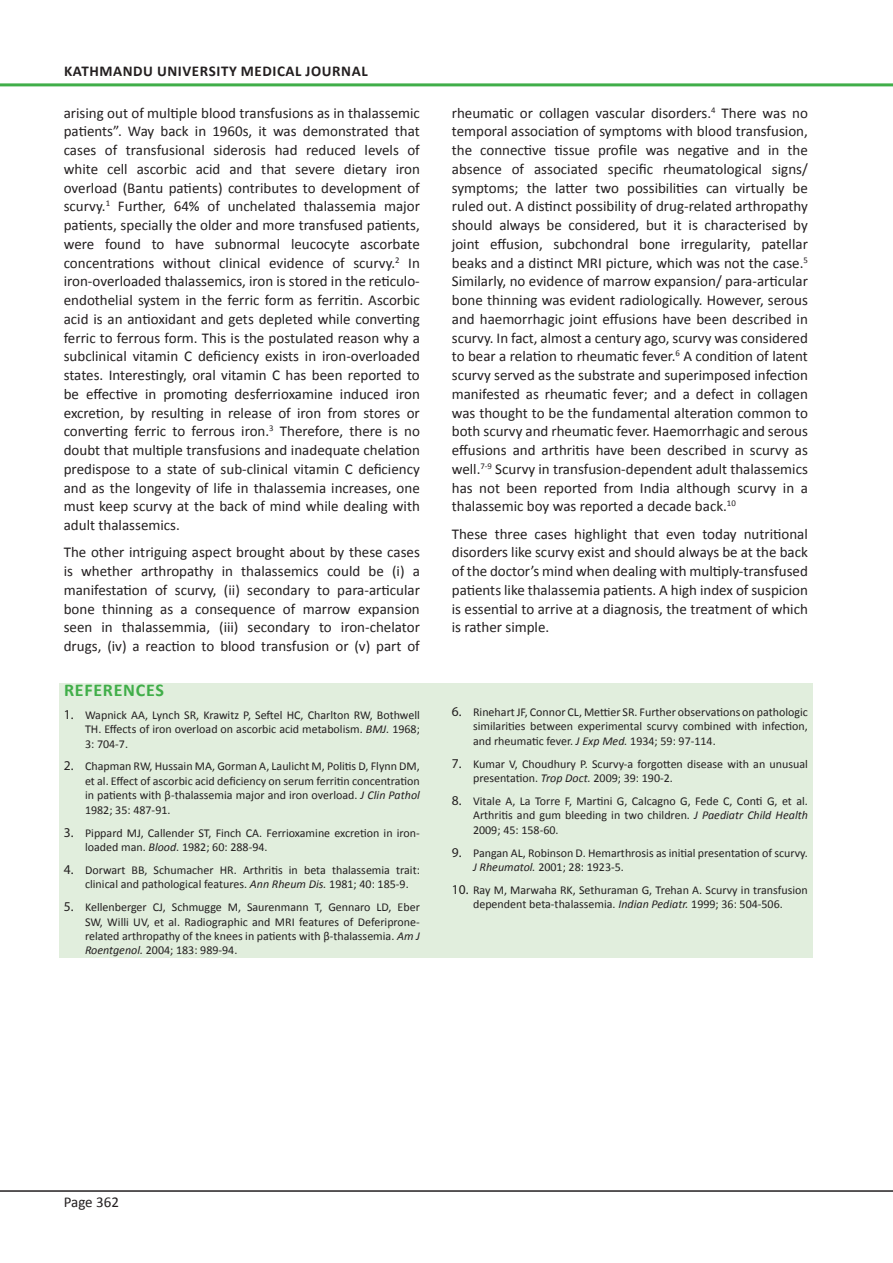
<style>
.page{position:relative;width:893px;height:1263px;background:#fff}
.page>*{position:absolute;margin:0;border:0;box-sizing:border-box;transform-origin:0 0}
.Heading_2_-_Sub_head{font:700 18px "Calibri";letter-spacing:.04em;color:#40ae49}
.Normal_Text{font:15px/18.8px "Calibri";color:#231f20;text-align:justify}
.t1{font:700 15px "Calibri";letter-spacing:.04em;color:#231f20}
.Refrence_Text{font:12px/14.4px "Calibri";color:#231f20;text-align:justify}
.s1{font-family:"Myriad Pro";font-size:13.5px}
.s2{font-style:italic}
</style>
<div class="page">
<hr style="left:0;top:1190px;width:893px;height:2px;background:#231f20">
<hr style="left:0;top:83px;width:893px;height:3px;background:#40ae49">
<div style="left:59px;top:684px;width:754px;height:274px;background:#e1eedd"></div>
<p class="t1" style="left:64px;top:61px;width:305px">KATHMANDU UNIVERSITY MEDICAL JOURNAL</p>
<p class="Normal_Text" style="left:64px;top:103px;width:358px">arising out of multiple blood transfusions as in thalassemic patients”. Way back in 1960s, it was demonstrated that cases of transfusional siderosis had reduced levels of white cell ascorbic acid and that severe dietary iron overload (Bantu patients) contributes to development of scurvy.<sup>1</sup> Further, 64% of unchelated thalassemia major patients, specially the older and more transfused patients, were found to have subnormal leucocyte ascorbate concentrations without clinical evidence of scurvy.<sup>2</sup> In iron-overloaded thalassemics, iron is stored in the reticulo&shy;endothelial system in the ferric form as ferritin. Ascorbic acid is an antioxidant and gets depleted while converting ferric to ferrous form. This is the postulated reason why a subclinical vitamin C deficiency exists in iron-overloaded states. Interestingly, oral vitamin C has been reported to be effective in promoting desferrioxamine induced iron excretion, by resulting in release of iron from stores or converting ferric to ferrous iron.<sup>3</sup> Therefore, there is no doubt that multiple transfusions and inadequate chelation predispose to a state of sub-clinical vitamin C deficiency and as the longevity of life in thalassemia increases, one must keep scurvy at the back of mind while dealing with adult thalassemics.</p>
<p class="Normal_Text" style="left:64px;top:543px;width:358px">The other intriguing aspect brought about by these cases is whether arthropathy in thalassemics could be (i) a manifestation of scurvy, (ii) secondary to para-articular bone thinning as a consequence of marrow expansion seen in thalassemmia, (iii) secondary to iron-chelator drugs, (iv) a reaction to blood transfusion or (v) part of</p>
<p class="Heading_2_-_Sub_head" style="left:64px;top:678px;width:101px">REFERENCES</p>
<p class="Refrence_Text" style="left:85px;top:707px;width:336px;text-indent:-21px"><span class="s1">1.</span> Wapnick AA, Lynch SR, Krawitz P, Seftel HC, Charlton RW, Bothwell TH. Effects of iron overload on ascorbic acid metabolism. <span class="s2">BMJ.</span> 1968; 3: 704-7.</p>
<p class="Refrence_Text" style="left:85px;top:759px;width:336px;text-indent:-21px"><span class="s1">2.</span> Chapman RW, Hussain MA, Gorman A, Laulicht M, Politis D, Flynn DM, et al. Effect of ascorbic acid deficiency on serum ferritin concentration in patients with β-thalassemia major and iron overload. <span class="s2">J Clin Pathol </span>1982; 35: 487-91.</p>
<p class="Refrence_Text" style="left:85px;top:825px;width:336px;text-indent:-21px"><span class="s1">3.</span> Pippard MJ, Callender ST, Finch CA. Ferrioxamine excretion in iron&shy;loaded man. <span class="s2">Blood</span>. 1982; 60: 288-94.</p>
<p class="Refrence_Text" style="left:85px;top:863px;width:336px;text-indent:-21px"><span class="s1">4.</span> Dorwart BB, Schumacher HR. Arthritis in beta thalassemia trait: clinical and pathological features. <span class="s2">Ann Rheum Dis.</span> 1981; 40: 185-9.</p>
<p class="Refrence_Text" style="left:85px;top:900px;width:336px;text-indent:-21px"><span class="s1">5.</span> Kellenberger CJ, Schmugge M, Saurenmann T, Gennaro LD, Eber SW, Willi UV, et al. Radiographic and MRI features of Deferiprone&shy;related arthropathy of the knees in patients with β-thalassemia. <span class="s2">Am J Roentgenol.</span> 2004; 183: 989-94.</p>
<p class="Normal_Text" style="left:452px;top:103px;width:358px">rheumatic or collagen vascular disorders.<sup>4</sup> There was no temporal association of symptoms with blood transfusion, the connective tissue profile was negative and in the absence of associated specific rheumatological signs/ symptoms; the latter two possibilities can virtually be ruled out. A distinct possibility of drug-related arthropathy should always be considered, but it is characterised by joint effusion, subchondral bone irregularity, patellar beaks and a distinct MRI picture, which was not the case.<sup>5<br></sup>Similarly, no evidence of marrow expansion/ para-articular bone thinning was evident radiologically. However, serous and haemorrhagic joint effusions have been described in scurvy. In fact, almost a century ago, scurvy was considered to bear a relation to rheumatic fever.<sup>6</sup> A condition of latent scurvy served as the substrate and superimposed infection manifested as rheumatic fever; and a defect in collagen was thought to be the fundamental alteration common to both scurvy and rheumatic fever. Haemorrhagic and serous effusions and arthritis have been described in scurvy as well.<sup>7-9</sup> Scurvy in transfusion-dependent adult thalassemics has not been reported from India although scurvy in a thalassemic boy was reported a decade back.<sup>10</sup></p>
<p class="Normal_Text" style="left:452px;top:524px;width:358px">These three cases highlight that even today nutritional disorders like scurvy exist and should always be at the back of the doctor’s mind when dealing with multiply-transfused patients like thalassemia patients. A high index of suspicion is essential to arrive at a diagnosis, the treatment of which is rather simple.</p>
<p class="Refrence_Text" style="left:473px;top:705px;width:336px;text-indent:-21px"><span class="s1">6.</span> Rinehart JF, Connor CL, Mettier SR. Further observations on pathologic similarities between experimental scurvy combined with infection, and rheumatic fever. <span class="s2">J Exp Med.</span> 1934; 59: 97-114.</p>
<p class="Refrence_Text" style="left:473px;top:756px;width:336px;text-indent:-21px"><span class="s1">7.</span> Kumar V, Choudhury P. Scurvy-a forgotten disease with an unusual presentation. <span class="s2">Trop Doct.</span> 2009; 39: 190-2.</p>
<p class="Refrence_Text" style="left:473px;top:794px;width:336px;text-indent:-21px"><span class="s1">8.</span> Vitale A, La Torre F, Martini G, Calcagno G, Fede C, Conti G, et al.<br>Arthritis and gum bleeding in two children. <span class="s2">J Paediatr Child Health </span>2009; 45: 158-60.</p>
<p class="Refrence_Text" style="left:473px;top:845px;width:336px;text-indent:-21px"><span class="s1">9.</span> Pangan AL, Robinson D. Hemarthrosis as initial presentation of scurvy.<br><span class="s2">J Rheumatol.</span> 2001; 28: 1923-5.</p>
<p class="Refrence_Text" style="left:452px;top:883px;width:358px;text-align:center"><span class="s1">10.</span> Ray M, Marwaha RK, Sethuraman G, Trehan A. Scurvy in transfusion dependent beta-thalassemia. <span class="s2">Indian Pediatr.</span> 1999; 36: 504-506.</p>
<p class="Normal_Text" style="left:64px;top:1193px;width:57px">Page 362</p>
</div>
